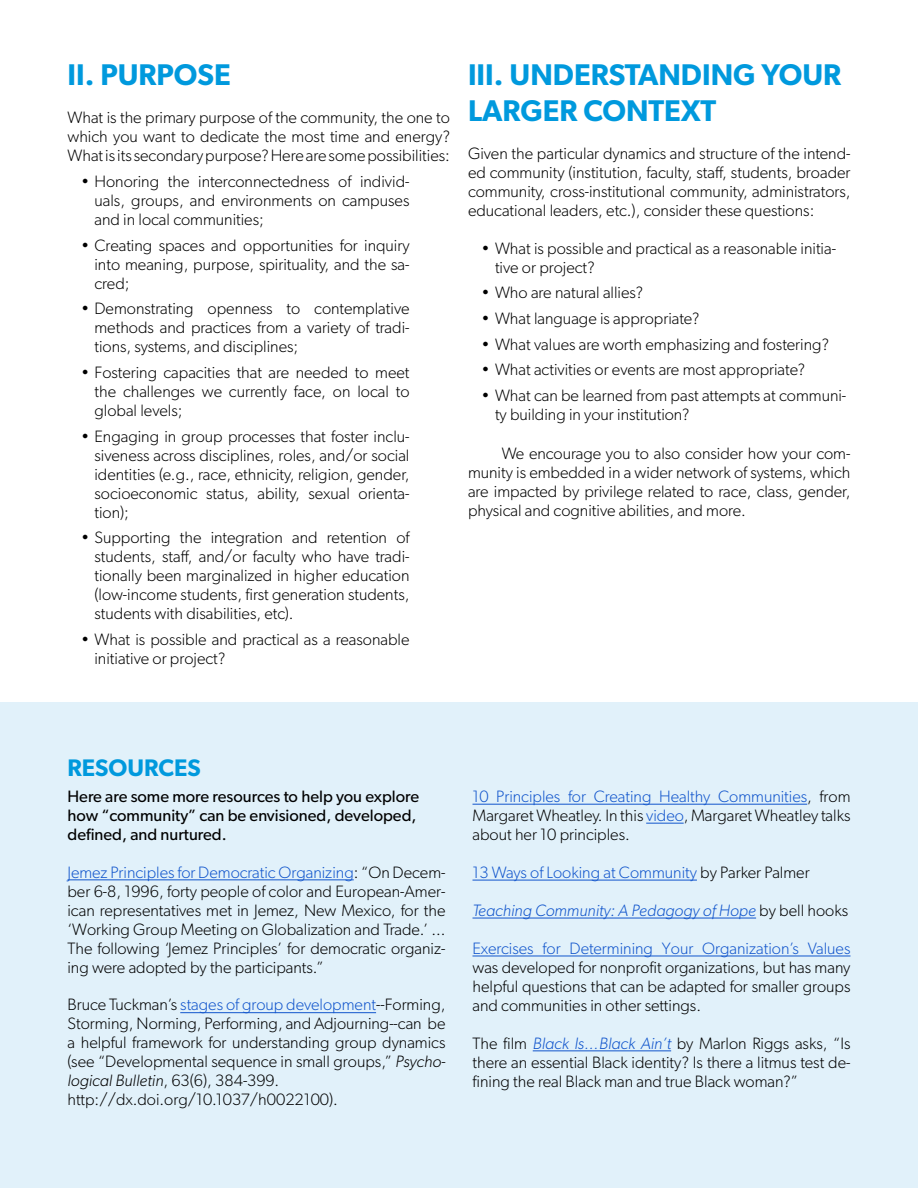
<style>
.page{position:relative;width:918px;height:1188px;background:#fff}
.page>*{position:absolute;margin:0;border:0;box-sizing:border-box;transform-origin:0 0}
.t1{font:600 30px/36px "Gibson";color:#09d}
.t2{font:600 24px "Gibson";color:#09d}
.t3{font:300 16.5px/18.9px "Gibson";color:#000;text-align:justify}
.t4{font:16.5px/19px "Gibson";color:#000}
.t5{font:italic 300 16.5px "Gibson";color:#15c}
.t6{font:300 16.5px "Gibson";color:#15c}
.s1{color:#15c}
.s2{font-style:italic}
.s3{color:#000}
.s4{font-style:normal;color:#000}
.s5{font-style:italic;color:#15c}
</style>
<div class="page">
<div style="left:0;top:702px;width:918px;height:486px;background:#e1f1fa"></div>
<hr style="left:68px;top:880px;width:286px;height:1px;background:#15c">
<hr style="left:180px;top:1012px;width:196px;height:1px;background:#15c">
<hr style="left:472px;top:804px;width:335px;height:1px;background:#15c">
<hr style="left:646px;top:823px;width:38px;height:1px;background:#15c">
<hr style="left:472px;top:880px;width:225px;height:1px;background:#15c">
<hr style="left:472px;top:918px;width:284px;height:1px;background:#15c">
<hr style="left:472px;top:956px;width:378px;height:1px;background:#15c">
<hr style="left:533px;top:1051px;width:138px;height:1px;background:#15c">
<p class="t1" style="left:68px;top:56px;width:165px">II. PURPOSE</p>
<p class="t3" style="left:68px;top:107px;width:384px">What is the primary purpose of the community, the one to which you want to dedicate the most time and energy?<br>What is its secondary purpose? Here are some possibilities:</p>
<p class="t3" style="left:94px;top:172px;width:317px;text-indent:-14px">• Honoring the interconnectedness of individ&shy;uals, groups, and environments on campuses and in local communities;</p>
<p class="t3" style="left:94px;top:235px;width:317px;text-indent:-14px">• Creating spaces and opportunities for inquiry into meaning, purpose, spirituality, and the sa&shy;cred;</p>
<p class="t3" style="left:94px;top:299px;width:317px;text-indent:-14px">• Demonstrating openness to contemplative methods and practices from a variety of tradi&shy;tions, systems, and disciplines;</p>
<p class="t3" style="left:94px;top:363px;width:317px;text-indent:-14px">• Fostering capacities that are needed to meet the challenges we currently face, on local to global levels;</p>
<p class="t3" style="left:94px;top:426px;width:317px;text-indent:-14px">• Engaging in group processes that foster inclu&shy;siveness across disciplines, roles, and/or social identities (e.g., race, ethnicity, religion, gender, socioeconomic status, ability, sexual orienta&shy;tion);</p>
<p class="t3" style="left:94px;top:528px;width:317px;text-indent:-14px">• Supporting the integration and retention of students, staff, and/or faculty who have tradi&shy;tionally been marginalized in higher education (low-income students, first generation students, students with disabilities, etc).</p>
<p class="t3" style="left:94px;top:630px;width:317px;text-indent:-14px">• What is possible and practical as a reasonable initiative or project?</p>
<p class="t1" style="left:468px;top:56px;width:375px">III. UNDERSTANDING YOUR<br>LARGER CONTEXT</p>
<p class="t3" style="left:468px;top:143px;width:384px">Given the particular dynamics and structure of the intend&shy;ed community (institution, faculty, staff, students, broader community, cross-institutional community, administrators, educational leaders, etc.), consider these questions:</p>
<p class="t3" style="left:495px;top:238px;width:343px;text-indent:-14px">• What is possible and practical as a reasonable initia&shy;tive or project?</p>
<p class="t3" style="left:482px;top:283px;width:163px">• Who are natural allies?</p>
<p class="t3" style="left:482px;top:309px;width:220px">• What language is appropriate?</p>
<p class="t3" style="left:482px;top:334px;width:349px">• What values are worth emphasizing and fostering?</p>
<p class="t3" style="left:482px;top:360px;width:325px">• What activities or events are most appropriate?</p>
<p class="t3" style="left:495px;top:386px;width:353px;text-indent:-14px">• What can be learned from past attempts at communi&shy;ty building in your institution?</p>
<p class="t3" style="left:468px;top:444px;width:384px;text-indent:34px">We encourage you to also consider how your com&shy;munity is embedded in a wider network of systems, which are impacted by privilege related to race, class, gender, physical and cognitive abilities, and more.</p>
<h2 class="t2" style="left:68px;top:753px;width:135px">RESOURCES</h2>
<p class="t4" style="left:68px;top:786px;width:353px">Here are some more resources to help you explore how “community” can be envisioned, developed, defined, and nurtured.</p>
<p class="t3" style="left:68px;top:862px;width:379px"><span class="s1">Jemez Principles for Democratic Organizing</span>: “On Decem&shy;ber 6-8, 1996, forty people of color and European-Amer&shy;ican representatives met in Jemez, New Mexico, for the ‘Working Group Meeting on Globalization and Trade.’ ...<br>The following ‘Jemez Principles’ for democratic organiz&shy;ing were adopted by the participants.”</p>
<p class="t3" style="left:68px;top:995px;width:380px">Bruce Tuckman’s <span class="s1">stages of group development</span>--Forming, Storming, Norming, Performing, and Adjourning--can be a helpful framework for understanding group dynamics (see “Developmental sequence in small groups,” <span class="s2">Psycho&shy;logical Bulletin</span>, 63(6), 384-399.</p>
<p class="t3" style="left:68px;top:1090px;width:272px">http://dx.doi.org/10.1037/h0022100).</p>
<p class="t3" style="left:472px;top:787px;width:379px"><span class="s1">10 Principles for Creating Healthy Communities</span>, from Margaret Wheatley. In this <span class="s1">video</span>, Margaret Wheatley talks about her 10 principles.</p>
<p class="t6" style="left:472px;top:862px;width:339px">13 Ways of Looking at Community <span class="s3">by Parker Palmer</span></p>
<p class="t5" style="left:472px;top:900px;width:377px">Teaching Community: A Pedagogy of Hope <span class="s4">by bell hooks</span></p>
<p class="t3" style="left:472px;top:938px;width:380px"><span class="s1">Exercises for Determining Your Organization’s Values </span>was developed for nonprofit organizations, but has many helpful questions that can be adapted for smaller groups and communities in other settings.</p>
<p class="t3" style="left:472px;top:1033px;width:379px">The film <span class="s5">Black Is…Black Ain’t</span> by Marlon Riggs asks, “Is there an essential Black identity? Is there a litmus test de&shy;fining the real Black man and true Black woman?”</p>
</div>
